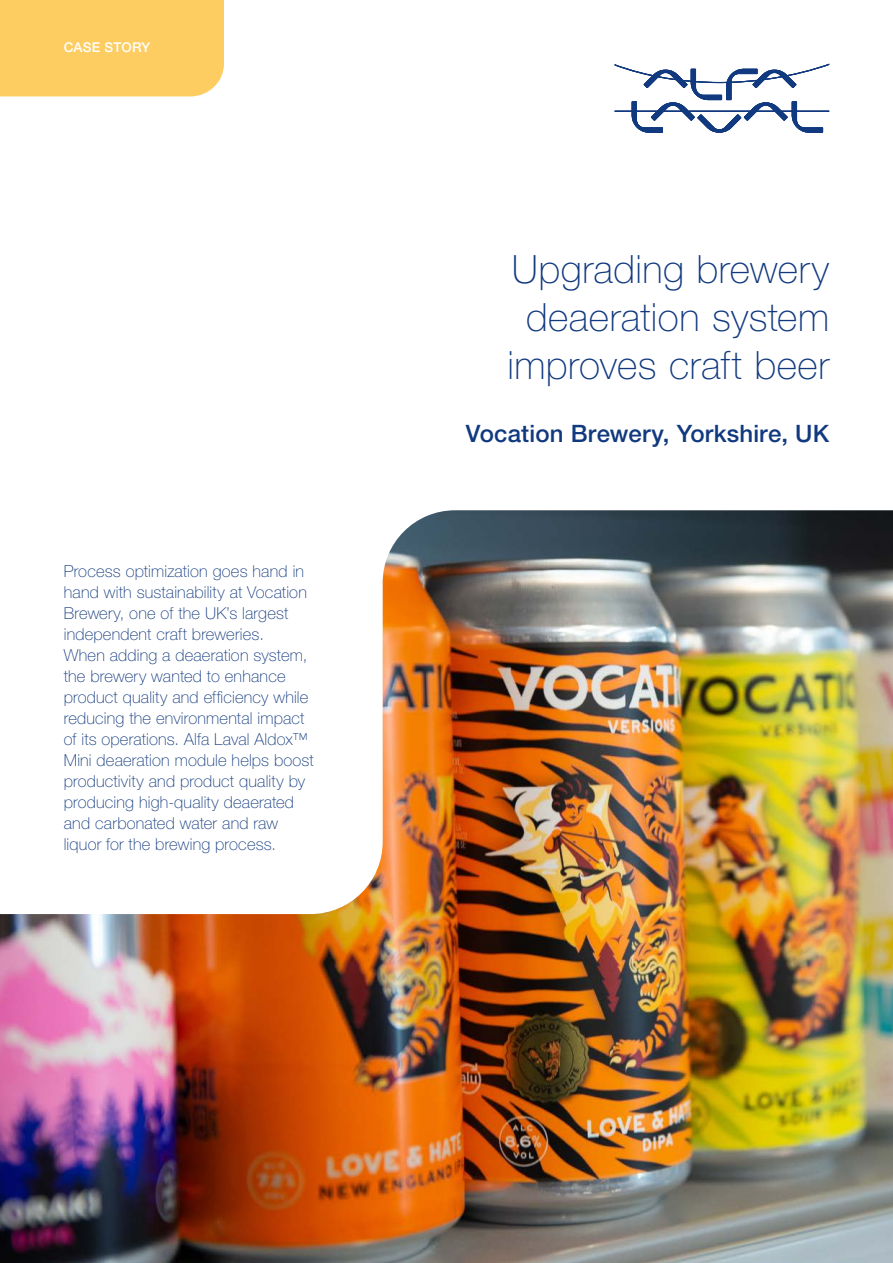
<style>
.page{position:relative;width:893px;height:1263px;background:#fff}
.page>*{position:absolute;margin:0;border:0;box-sizing:border-box;transform-origin:0 0}
.t1{font:100 39px/48px "Helvetica Neue LT Std";letter-spacing:.01em;color:#11397f;text-align:center}
.t2{font:500 24px "Helvetica Neue LT Std";letter-spacing:.01em;color:#11397f}
.t3{font:100 16.5px/21px "Helvetica Neue LT Std";letter-spacing:.01em;color:#11397f}
.t4{font:500 13.5px "Helvetica Neue LT Std";letter-spacing:.015em;color:#fff}
</style>
<div class="page">
<img style="left:0;top:510px;width:893px;height:753px">
<svg style="left:615px;top:64px;width:214px;height:69px"></svg>
<div style="left:0;top:0;width:224px;height:97px;background:#fecd61"></div>
<p class="t4" style="left:64px;top:39px;width:88px">CASE STORY</p>
<p class="t3" style="left:64px;top:561px;width:252px">Process optimization goes hand in hand with sustainability at Vocation Brewery, one of the UK’s largest independent craft breweries.<br>When adding a deaeration system, the brewery wanted to enhance product quality and efficiency while reducing the environmental impact of its operations. Alfa Laval Aldox™ Mini deaeration module helps boost productivity and product quality by producing high-quality deaerated and carbonated water and raw liquor for the brewing process.</p>
<h1 class="t1" style="left:507px;top:245px;width:323px">Upgrading brewery deaeration system improves craft beer</h1>
<h2 class="t2" style="left:466px;top:419px;width:365px">Vocation Brewery, Yorkshire, UK</h2>
</div>
